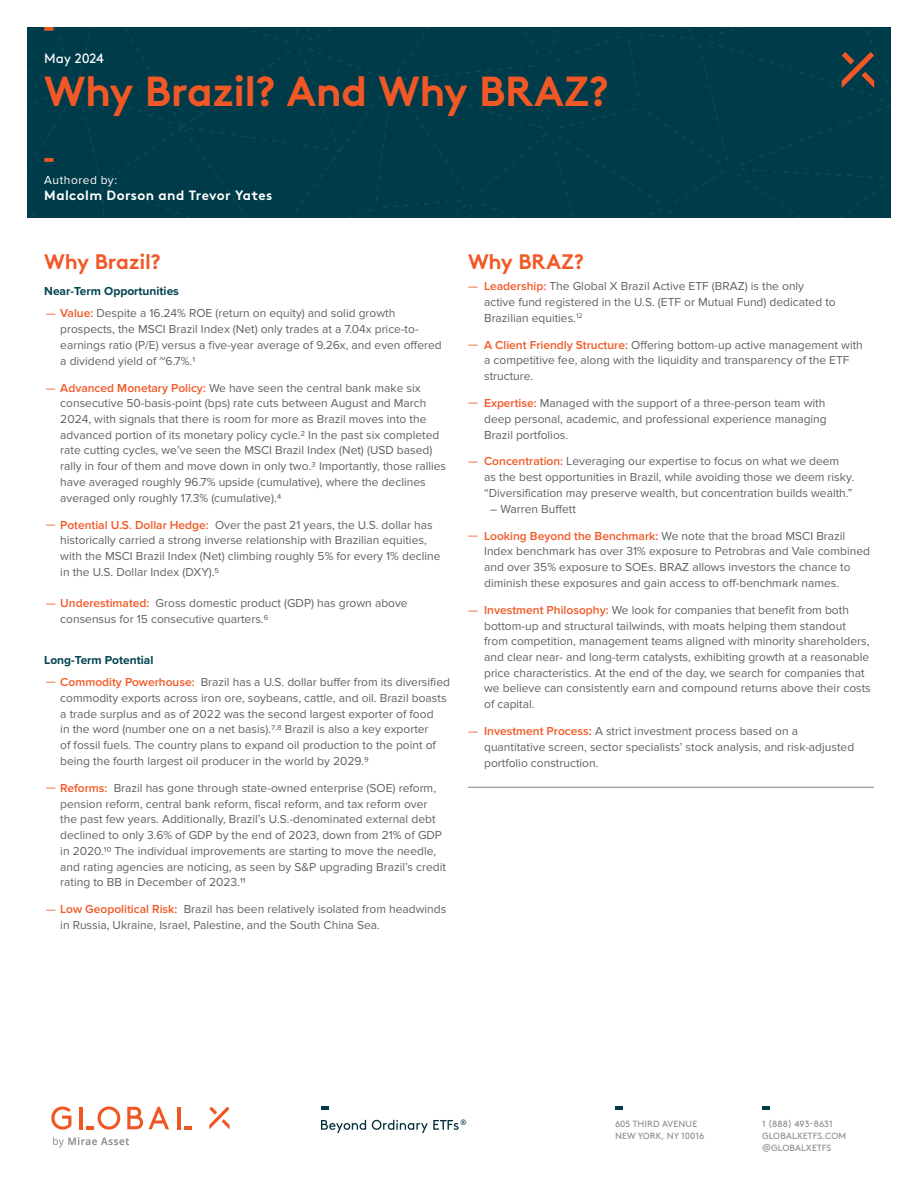
<style>
.page{position:relative;width:918px;height:1188px;background:#fff}
.page>*{position:absolute;margin:0;border:0;box-sizing:border-box;transform-origin:0 0}
.t1{font:700 42px "Brown Std";letter-spacing:-.015em;color:#f15825}
.t2{font:700 21px "Brown Std";letter-spacing:-.01em;color:#f15825}
.t3{font:700 13.5px "Brown Std";letter-spacing:.03em;color:#fff}
.t4{font:13.5px "Brown Std";letter-spacing:-.005em;color:#fff}
.t5{font:12px/15.8px "Proxima Nova";color:#606161}
.t6{font:700 12px "Proxima Nova";color:#004352}
.t7{font:12px "Proxima Nova";letter-spacing:.04em;color:#fff}
.t8{font:12px "Proxima Nova";color:#f15825}
.t9{font:9px/12px "Brown Std";letter-spacing:.015em;color:#8e8d8e}
.t10{font:7.8px "Brown Std";color:#003b49}
.s1{color:#f15825}
.s2{font-weight:600;color:#f15825}
</style>
<div class="page">
<svg style="left:321px;top:1106px;width:8px;height:4px"></svg>
<svg style="left:321px;top:1120px;width:45px;height:13px"></svg>
<svg style="left:372px;top:1120px;width:87px;height:13px"></svg>
<div style="left:27px;top:27px;width:864px;height:190px;background:#003b49"></div>
<svg style="left:842px;top:52px;width:32px;height:36px"></svg>
<svg style="left:44px;top:27px;width:10px;height:4px"></svg>
<svg style="left:44px;top:158px;width:10px;height:4px"></svg>
<svg style="left:762px;top:1106px;width:8px;height:4px"></svg>
<svg style="left:615px;top:1106px;width:8px;height:4px"></svg>
<svg style="left:127px;top:1107px;width:42px;height:22px"></svg>
<svg style="left:209px;top:1107px;width:20px;height:22px"></svg>
<hr style="left:177px;top:1107px;width:4px;height:22px;background:#f05622">
<svg style="left:184px;top:1126px;width:8px;height:3px"></svg>
<svg style="left:51px;top:1106px;width:20px;height:24px"></svg>
<hr style="left:80px;top:1107px;width:3px;height:22px;background:#f05622">
<svg style="left:86px;top:1106px;width:34px;height:24px"></svg>
<svg style="left:53px;top:1137px;width:76px;height:10px"></svg>
<hr style="left:468px;top:787px;width:406px;height:1px;background:#828282">
<p class="t4" style="left:44px;top:50px;width:61px">May 2024</p>
<h1 class="t1" style="left:44px;top:66px;width:566px">Why Brazil? And Why BRAZ?</h1>
<p class="t7" style="left:44px;top:173px;width:75px">Authored by:</p>
<p class="t3" style="left:44px;top:187px;width:230px">Malcolm Dorson and Trevor Yates</p>
<h2 class="t2" style="left:44px;top:249px;width:118px">Why Brazil?</h2>
<h2 class="t2" style="left:468px;top:249px;width:117px">Why BRAZ?</h2>
<p class="t5" style="left:60px;top:306px;width:383px;text-indent:-15px"><span class="s1">—</span> <span class="s2">Value:</span> Despite a 16.24% ROE (return on equity) and solid growth prospects, the MSCI Brazil Index (Net) only trades at a 7.04x price-to&shy;earnings ratio (P/E) versus a five-year average of 9.26x, and even offered a dividend yield of ~6.7%.1</p>
<p class="t5" style="left:60px;top:380px;width:387px;text-indent:-15px"><span class="s1">—</span> <span class="s2">Advanced Monetary Policy:</span> We have seen the central bank make six consecutive 50-basis-point (bps) rate cuts between August and March 2024, with signals that there is room for more as Brazil moves into the advanced portion of its monetary policy cycle.2 In the past six completed rate cutting cycles, we’ve seen the MSCI Brazil Index (Net) (USD based) rally in four of them and move down in only two.3 Importantly, those rallies have averaged roughly 96.7% upside (cumulative), where the declines averaged only roughly 17.3% (cumulative).4</p>
<p class="t5" style="left:60px;top:517px;width:382px;text-indent:-15px"><span class="s1">—</span> <span class="s2">Potential U.S. Dollar Hedge:</span> Over the past 21 years, the U.S. dollar has historically carried a strong inverse relationship with Brazilian equities, with the MSCI Brazil Index (Net) climbing roughly 5% for every 1% decline in the U.S. Dollar Index (DXY).5</p>
<p class="t5" style="left:60px;top:596px;width:349px;text-indent:-15px"><span class="s1">—</span> <span class="s2">Underestimated:</span> Gross domestic product (GDP) has grown above consensus for 15 consecutive quarters.6</p>
<p class="t5" style="left:484px;top:278px;width:353px"><span class="s2">Leadership:</span> The Global X Brazil Active ETF (BRAZ) is the only active fund registered in the U.S. (ETF or Mutual Fund) dedicated to<br>Brazilian equities.<sup>12</sup></p>
<p class="t5" style="left:484px;top:337px;width:380px"><span class="s2">A Client Friendly Structure:</span> Offering bottom-up active management with a competitive fee, along with the liquidity and transparency of the ETF structure.</p>
<p class="t5" style="left:484px;top:395px;width:344px;text-align:justify"><span class="s2">Expertise:</span> Managed with the support of a three-person team with deep personal, academic, and professional experience managing Brazil portfolios.</p>
<p class="t5" style="left:484px;top:454px;width:372px"><span class="s2">Concentration:</span> Leveraging our expertise to focus on what we deem<br>as the best opportunities in Brazil, while avoiding those we deem risky. “Diversification may preserve wealth, but concentration builds wealth.”</p>
<p class="t5" style="left:490px;top:501px;width:87px">– Warren Buffett</p>
<p class="t5" style="left:484px;top:528px;width:387px"><span class="s2">Looking Beyond the Benchmark:</span> We note that the broad MSCI Brazil Index benchmark has over 31% exposure to Petrobras and Vale combined and over 35% exposure to SOEs. BRAZ allows investors the chance to diminish these exposures and gain access to off-benchmark names.</p>
<p class="t5" style="left:484px;top:602px;width:388px"><span class="s2">Investment Philosophy:</span> We look for companies that benefit from both bottom-up and structural tailwinds, with moats helping them standout from competition, management teams aligned with minority shareholders, and clear near- and long-term catalysts, exhibiting growth at a reasonable price characteristics. At the end of the day, we search for companies that we believe can consistently earn and compound returns above their costs of capital.</p>
<p class="t5" style="left:484px;top:723px;width:372px"><span class="s2">Investment Process:</span> A strict investment process based on a quantitative screen, sector specialists’ stock analysis, and risk-adjusted portfolio construction.</p>
<p class="t6" style="left:44px;top:282px;width:136px">Near-Term Opportunities</p>
<p class="t8" style="left:468px;top:279px;width:11px">—</p>
<p class="t8" style="left:468px;top:337px;width:11px">—</p>
<p class="t8" style="left:468px;top:396px;width:11px">—</p>
<p class="t8" style="left:468px;top:454px;width:11px">—</p>
<p class="t8" style="left:468px;top:529px;width:11px">—</p>
<p class="t8" style="left:468px;top:603px;width:11px">—</p>
<p class="t6" style="left:44px;top:651px;width:111px">Long-Term Potential</p>
<p class="t5" style="left:60px;top:674px;width:391px"><span class="s2">Commodity Powerhouse:</span> Brazil has a U.S. dollar buffer from its diversified commodity exports across iron ore, soybeans, cattle, and oil. Brazil boasts a trade surplus and as of 2022 was the second largest exporter of food<br>in the word (number one on a net basis).7,8 Brazil is also a key exporter<br>of fossil fuels. The country plans to expand oil production to the point of being the fourth largest oil producer in the world by 2029.9</p>
<p class="t5" style="left:60px;top:780px;width:387px;text-indent:-15px"><span class="s1">—</span> <span class="s2">Reforms:</span> Brazil has gone through state-owned enterprise (SOE) reform, pension reform, central bank reform, fiscal reform, and tax reform over the past few years. Additionally, Brazil’s U.S.-denominated external debt declined to only 3.6% of GDP by the end of 2023, down from 21% of GDP in 2020.10 The individual improvements are starting to move the needle, and rating agencies are noticing, as seen by S&amp;P upgrading Brazil’s credit rating to BB in December of 2023.11</p>
<p class="t5" style="left:60px;top:902px;width:388px;text-indent:-15px"><span class="s1">—</span> <span class="s2">Low Geopolitical Risk:</span> Brazil has been relatively isolated from headwinds in Russia, Ukraine, Israel, Palestine, and the South China Sea.</p>
<p class="t8" style="left:46px;top:674px;width:11px">—</p>
<p class="t8" style="left:468px;top:724px;width:11px">—</p>
<p class="t10" style="left:460px;top:1118px;width:8px">®</p>
<p class="t9" style="left:615px;top:1118px;width:91px">605 THIRD AVENUE<br>NEW YORK, NY 10016</p>
<p class="t9" style="left:762px;top:1118px;width:86px">1 (888) 493-8631<br>GLOBALXETFS.COM @GLOBALXETFS</p>
</div>
